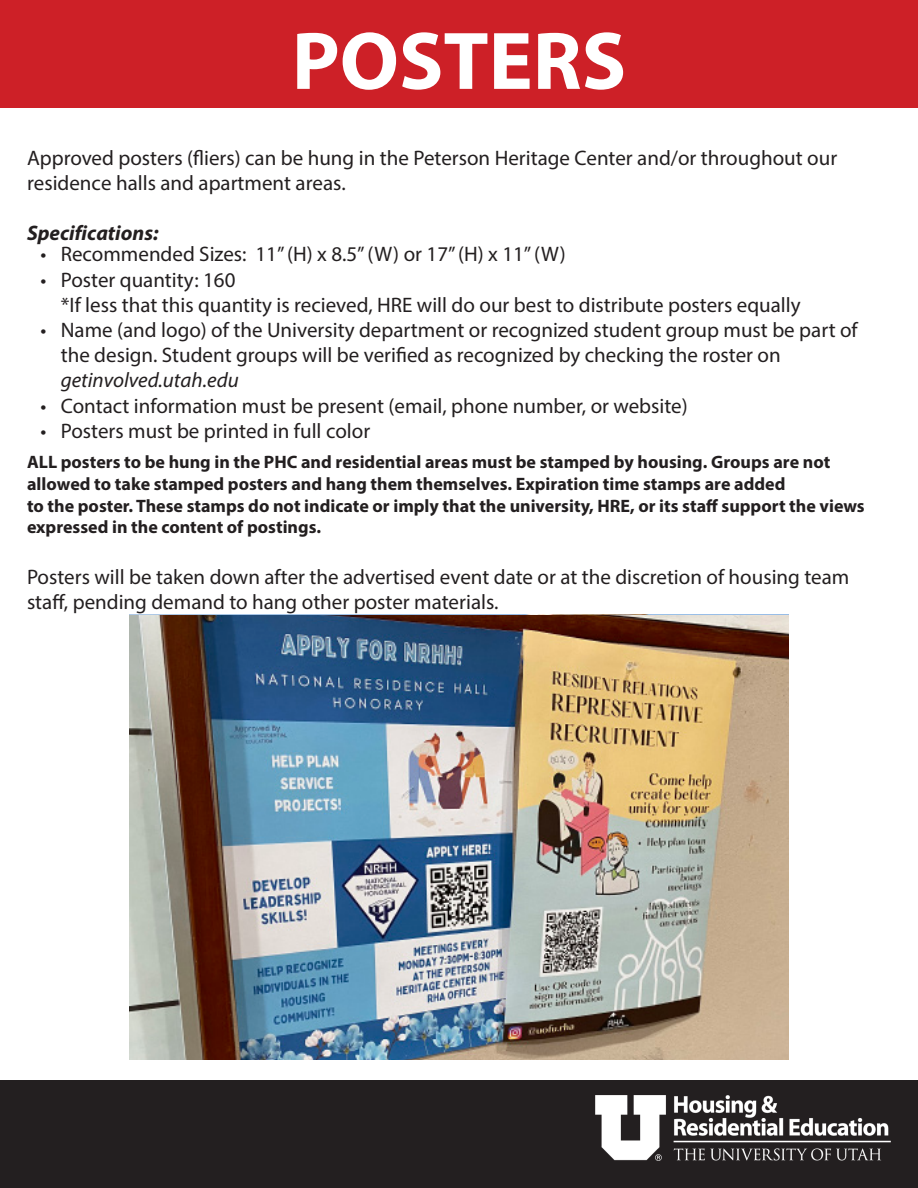
<style>
.page{position:relative;width:918px;height:1188px;background:#fff}
.page>*{position:absolute;margin:0;border:0;box-sizing:border-box;transform-origin:0 0}
.t1{font:700 82.5px "Myriad Pro";color:#fff}
.t2{font:21px/25.2px "Myriad Pro";color:#231f20}
.t3{font:italic 21px "Myriad Pro";color:#231f20}
.t4{font:italic 700 21px "Myriad Pro";color:#231f20}
.t5{font:700 18px/21.6px "Myriad Pro";color:#231f20}
</style>
<div class="page">
<div style="left:0;top:1080px;width:918px;height:108px;background:#231f20"></div>
<div style="left:0;top:0;width:918px;height:108px;background:#cd2027"></div>
<img style="left:595px;top:1096px;width:296px;height:65px">
<img style="left:130px;top:615px;width:658px;height:444px">
<h1 class="t1" style="left:292px;top:7px;width:336px">POSTERS</h1>
<p class="t2" style="left:27px;top:145px;width:812px">Approved posters (fliers) can be hung in the Peterson Heritage Center and/or throughout our residence halls and apartment areas.</p>
<p class="t4" style="left:27px;top:220px;width:133px">Specifications:</p>
<p class="t2" style="left:41px;top:241px;width:527px">• Recommended Sizes: 11” (H) x 8.5” (W) or 17” (H) x 11” (W)</p>
<p class="t2" style="left:61px;top:267px;width:741px;text-indent:-20px">• Poster quantity: 160<br>*If less that this quantity is recieved, HRE will do our best to distribute posters equally</p>
<p class="t2" style="left:61px;top:317px;width:799px;text-indent:-20px">• Name (and logo) of the University department or recognized student group must be part of the design. Student groups will be verified as recognized by checking the roster on</p>
<p class="t3" style="left:61px;top:367px;width:179px">getinvolved.utah.edu</p>
<p class="t2" style="left:41px;top:393px;width:649px">• Contact information must be present (email, phone number, or website)</p>
<p class="t2" style="left:41px;top:418px;width:331px">• Posters must be printed in full color</p>
<p class="t5" style="left:27px;top:451px;width:839px">ALL posters to be hung in the PHC and residential areas must be stamped by housing. Groups are not allowed to take stamped posters and hang them themselves. Expiration time stamps are added<br>to the poster. These stamps do not indicate or imply that the university, HRE, or its staff support the views expressed in the content of postings.</p>
<p class="t2" style="left:27px;top:564px;width:824px">Posters will be taken down after the advertised event date or at the discretion of housing team staff, pending demand to hang other poster materials.</p>
</div>
